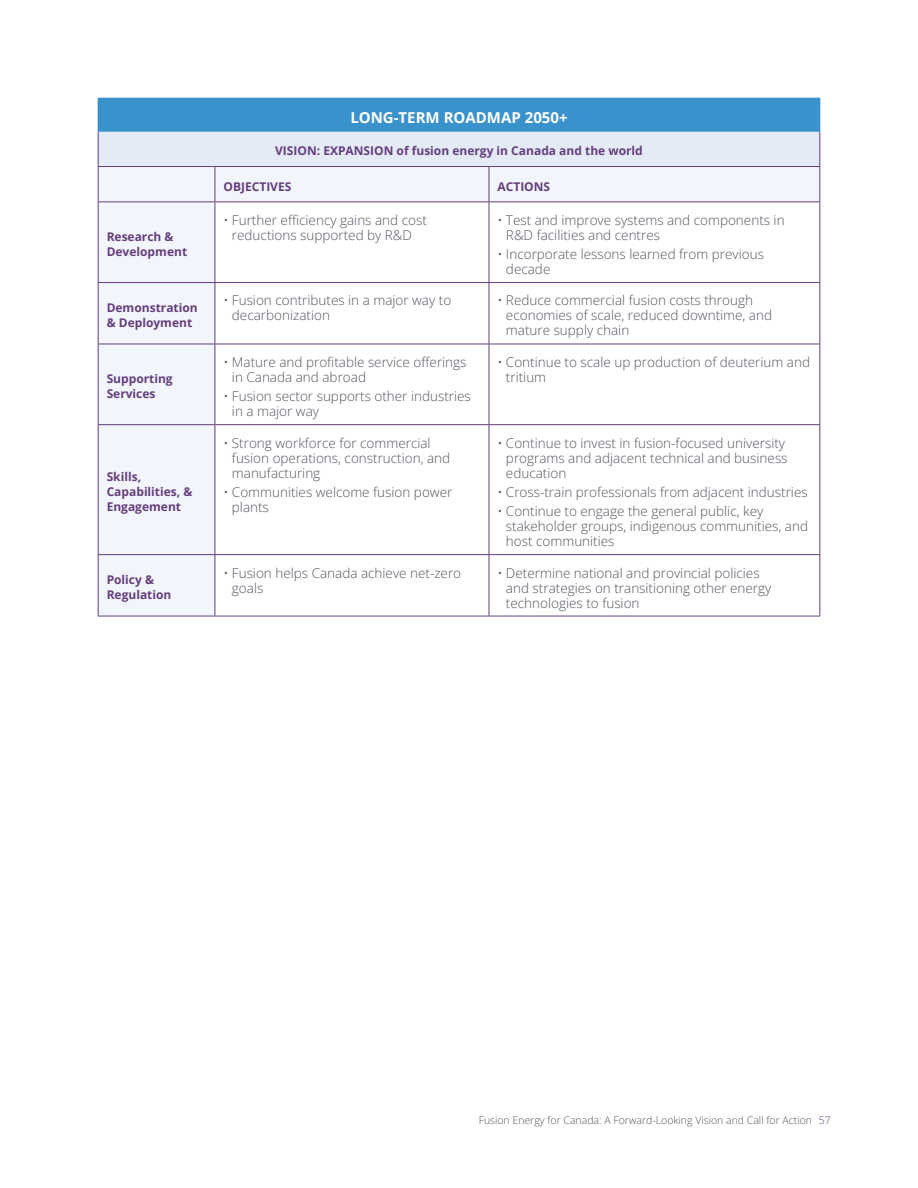
<style>
.page{position:relative;width:918px;height:1188px;background:#fff}
.page>*{position:absolute;margin:0;border:0;box-sizing:border-box;transform-origin:0 0}
.Table_header_CH8{font:700 15px "Open Sans";color:#fff}
.t1{font:300 13.5px/15px "Open Sans";color:#51555f}
.Table_left{font:700 12px/15px "Open Sans";color:#643e7c}
.Tvle_sufHead{font:700 12px "Open Sans";color:#643e7c}
.t2{font:300 10.5px "Open Sans";color:#51555f}
.s1{color:#643e7c}
</style>
<div class="page">
<div style="left:98px;top:98px;width:722px;height:33px;background:#3a92cd"></div>
<div style="left:98px;top:131px;width:722px;height:36px;background:#e4ebf7"></div>
<svg style="left:99px;top:167px;width:720px;height:449px"></svg>
<hr style="left:819px;top:202px;width:1px;height:80px;background:#643e7c">
<hr style="left:98px;top:282px;width:117px;height:1px;background:#643e7c">
<hr style="left:215px;top:282px;width:274px;height:1px;background:#643e7c">
<hr style="left:489px;top:282px;width:331px;height:1px;background:#643e7c">
<hr style="left:819px;top:283px;width:1px;height:61px;background:#643e7c">
<hr style="left:98px;top:344px;width:117px;height:1px;background:#643e7c">
<hr style="left:215px;top:344px;width:274px;height:1px;background:#643e7c">
<hr style="left:489px;top:344px;width:331px;height:1px;background:#643e7c">
<hr style="left:819px;top:344px;width:1px;height:80px;background:#643e7c">
<hr style="left:98px;top:424px;width:117px;height:1px;background:#643e7c">
<hr style="left:215px;top:424px;width:274px;height:1px;background:#643e7c">
<hr style="left:489px;top:424px;width:331px;height:1px;background:#643e7c">
<hr style="left:819px;top:425px;width:1px;height:129px;background:#643e7c">
<hr style="left:98px;top:554px;width:117px;height:1px;background:#643e7c">
<hr style="left:215px;top:554px;width:274px;height:1px;background:#643e7c">
<hr style="left:489px;top:554px;width:331px;height:1px;background:#643e7c">
<hr style="left:819px;top:555px;width:1px;height:61px;background:#643e7c">
<hr style="left:489px;top:616px;width:331px;height:1px;background:#643e7c">
<hr style="left:819px;top:167px;width:1px;height:34px;background:#643e7c">
<hr style="left:489px;top:201px;width:331px;height:1px;background:#643e7c">
<hr style="left:489px;top:167px;width:1px;height:34px;background:#643e7c">
<hr style="left:98px;top:167px;width:1px;height:34px;background:#643e7c">
<hr style="left:215px;top:167px;width:1px;height:34px;background:#643e7c">
<hr style="left:98px;top:132px;width:1px;height:34px;background:#643e7c">
<hr style="left:819px;top:132px;width:1px;height:34px;background:#643e7c">
<hr style="left:98px;top:166px;width:117px;height:1px;background:#643e7c">
<hr style="left:215px;top:166px;width:274px;height:1px;background:#643e7c">
<hr style="left:489px;top:166px;width:331px;height:1px;background:#643e7c">
<hr style="left:98px;top:201px;width:117px;height:1px;background:#643e7c">
<hr style="left:98px;top:202px;width:1px;height:80px;background:#643e7c">
<hr style="left:98px;top:283px;width:1px;height:61px;background:#643e7c">
<hr style="left:98px;top:344px;width:1px;height:80px;background:#643e7c">
<hr style="left:98px;top:425px;width:1px;height:129px;background:#643e7c">
<hr style="left:98px;top:555px;width:1px;height:61px;background:#643e7c">
<hr style="left:98px;top:616px;width:117px;height:1px;background:#643e7c">
<hr style="left:215px;top:201px;width:274px;height:1px;background:#643e7c">
<hr style="left:489px;top:202px;width:1px;height:80px;background:#643e7c">
<hr style="left:489px;top:283px;width:1px;height:61px;background:#643e7c">
<hr style="left:489px;top:344px;width:1px;height:80px;background:#643e7c">
<hr style="left:489px;top:425px;width:1px;height:129px;background:#643e7c">
<hr style="left:489px;top:555px;width:1px;height:61px;background:#643e7c">
<hr style="left:215px;top:616px;width:274px;height:1px;background:#643e7c">
<hr style="left:215px;top:202px;width:1px;height:80px;background:#643e7c">
<hr style="left:215px;top:283px;width:1px;height:61px;background:#643e7c">
<hr style="left:215px;top:344px;width:1px;height:80px;background:#643e7c">
<hr style="left:215px;top:425px;width:1px;height:129px;background:#643e7c">
<hr style="left:215px;top:555px;width:1px;height:61px;background:#643e7c">
<hr style="left:98px;top:131px;width:117px;height:1px;background:#3a92cd">
<hr style="left:215px;top:131px;width:274px;height:1px;background:#3a92cd">
<hr style="left:489px;top:131px;width:331px;height:1px;background:#3a92cd">
<p class="Table_left" style="left:107px;top:229px;width:82px">Research &amp;<br>Development</p>
<p class="Table_header_CH8" style="left:350px;top:107px;width:219px">LONG-TERM ROADMAP 2050+</p>
<p class="Tvle_sufHead" style="left:275px;top:142px;width:369px">VISION: EXPANSION of fusion energy in Canada and the world</p>
<p class="Table_left" style="left:223px;top:178px;width:70px">OBJECTIVES</p>
<p class="Table_left" style="left:497px;top:178px;width:54px">ACTIONS</p>
<p class="t1" style="left:223px;top:212px;width:205px;text-align:center">• Further efficiency gains and cost reductions supported by R&amp;D</p>
<p class="t1" style="left:506px;top:212px;width:280px;text-indent:-9px">• Test and improve systems and components in<br>R&amp;D facilities and centres</p>
<p class="t1" style="left:506px;top:246px;width:259px;text-indent:-9px">• Incorporate lessons learned from previous decade</p>
<p class="Table_left" style="left:107px;top:300px;width:93px">Demonstration &amp; Deployment</p>
<p class="t1" style="left:232px;top:293px;width:221px;text-indent:-9px">• Fusion contributes in a major way to decarbonization</p>
<p class="t1" style="left:506px;top:293px;width:268px;text-indent:-9px">• Reduce commercial fusion costs through economies of scale, reduced downtime, and mature supply chain</p>
<p class="Table_left" style="left:107px;top:371px;width:68px">Supporting<br>Services</p>
<p class="t1" style="left:232px;top:354px;width:236px;text-indent:-9px">• Mature and profitable service offerings in Canada and abroad</p>
<p class="t1" style="left:232px;top:388px;width:240px;text-indent:-9px">• Fusion sector supports other industries in a major way</p>
<p class="t1" style="left:506px;top:354px;width:306px;text-indent:-9px">• Continue to scale up production of deuterium and tritium</p>
<p class="Table_left" style="left:107px;top:469px;width:87px">Skills,<br>Capabilities, &amp;<br>Engagement</p>
<p class="t1" style="left:232px;top:435px;width:220px;text-indent:-9px">• Strong workforce for commercial fusion operations, construction, and manufacturing</p>
<p class="t1" style="left:232px;top:484px;width:222px;text-indent:-9px">• Communities welcome fusion power plants</p>
<p class="t1" style="left:506px;top:435px;width:283px;text-indent:-9px">• Continue to invest in fusion-focused university programs and adjacent technical and business education</p>
<p class="t1" style="left:497px;top:484px;width:312px">• Cross-train professionals from adjacent industries</p>
<p class="t1" style="left:506px;top:503px;width:304px;text-indent:-9px">• Continue to engage the general public, key stakeholder groups, indigenous communities, and host communities</p>
<p class="Table_left" style="left:107px;top:572px;width:66px">Policy &amp;<br>Regulation</p>
<p class="t1" style="left:232px;top:565px;width:231px;text-indent:-9px">• Fusion helps Canada achieve net-zero goals</p>
<p class="t1" style="left:506px;top:565px;width:267px;text-indent:-9px">• Determine national and provincial policies and strategies on transitioning other energy technologies to fusion</p>
<p class="t2" style="left:479px;top:1113px;width:354px">Fusion Energy for Canada: A Forward-Looking Vision and Call for Action <span class="s1">57</span></p>
</div>
